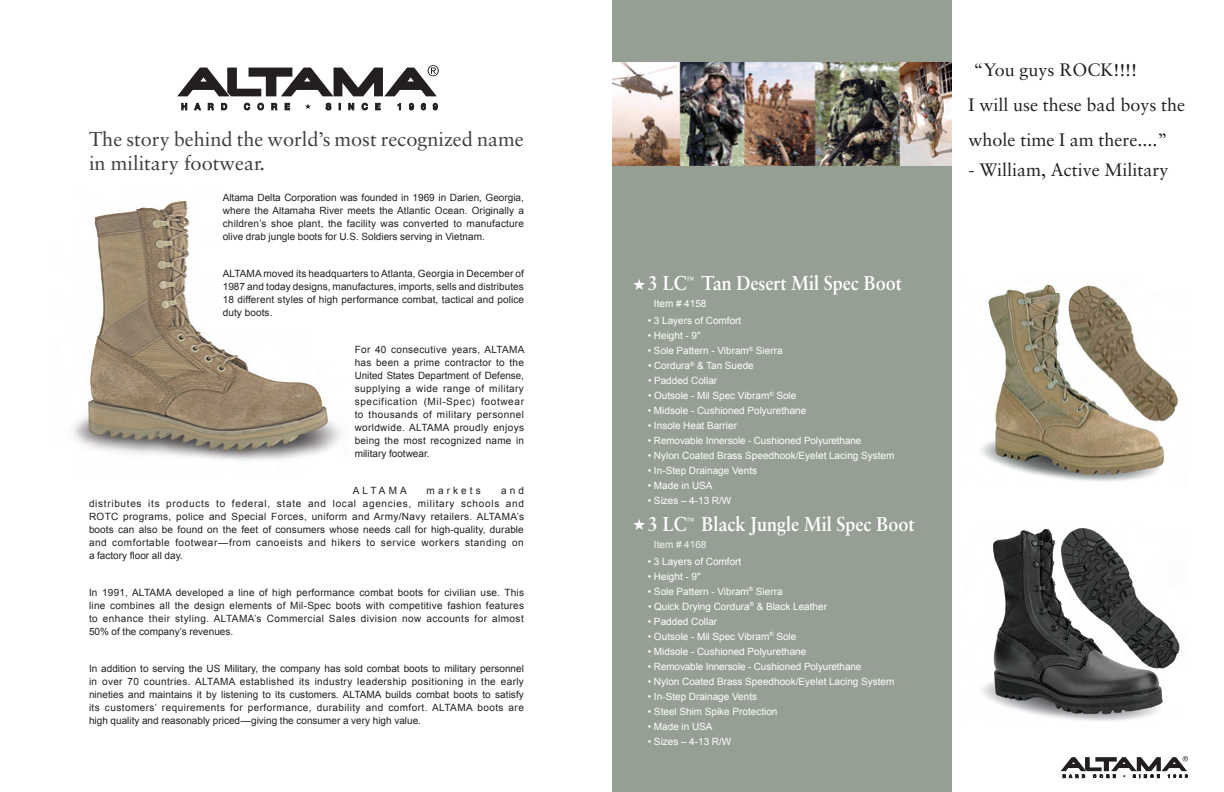
<style>
.page{position:relative;width:1224px;height:792px;background:#fff}
.page>*{position:absolute;margin:0;border:0;box-sizing:border-box;transform-origin:0 0}
.t1{font:20px/24px "Sabon";color:#3e3e3f}
.t2{font:700 20px "Sabon";color:#fff;scale:.9 1}
.t3{font:18px/35px "Sabon";color:#231f20}
.t4{font:10px/13px "Arial";letter-spacing:.01em;color:#231f20;text-align:justify}
.t5{font:10px "Arial";color:#fff}
.t6{font:10px "Arial";color:#f1f3f1}
.t7{font:10px "Arial";letter-spacing:.31em;color:#231f20}
.t8{font:700 9px "Sabon";color:#fff;scale:.8 1}
</style>
<div class="page">
<svg style="left:177px;top:65px;width:262px;height:31px"></svg>
<svg style="left:182px;top:103px;width:5px;height:7px"></svg>
<svg style="left:194px;top:103px;width:7px;height:7px"></svg>
<svg style="left:208px;top:103px;width:6px;height:7px"></svg>
<svg style="left:221px;top:103px;width:6px;height:7px"></svg>
<svg style="left:244px;top:103px;width:6px;height:7px"></svg>
<svg style="left:258px;top:103px;width:6px;height:7px"></svg>
<svg style="left:272px;top:103px;width:5px;height:7px"></svg>
<svg style="left:285px;top:103px;width:5px;height:7px"></svg>
<svg style="left:326px;top:103px;width:5px;height:7px"></svg>
<svg style="left:349px;top:103px;width:5px;height:7px"></svg>
<svg style="left:362px;top:103px;width:6px;height:7px"></svg>
<svg style="left:375px;top:103px;width:5px;height:7px"></svg>
<svg style="left:398px;top:103px;width:3px;height:7px"></svg>
<svg style="left:409px;top:103px;width:5px;height:7px"></svg>
<svg style="left:421px;top:103px;width:5px;height:7px"></svg>
<svg style="left:433px;top:103px;width:5px;height:7px"></svg>
<svg style="left:305px;top:104px;width:6px;height:5px"></svg>
<img style="left:73px;top:199px;width:269px;height:262px">
<div style="left:612px;top:0;width:340px;height:792px;background:#969f94"></div>
<svg style="left:633px;top:279px;width:12px;height:11px"></svg>
<svg style="left:633px;top:519px;width:12px;height:11px"></svg>
<svg style="left:1061px;top:756px;width:127px;height:22px"></svg>
<img style="left:612px;top:62px;width:340px;height:104px">
<img style="left:981px;top:282px;width:197px;height:200px">
<img style="left:982px;top:528px;width:198px;height:193px">
<h1 class="t1" style="left:89px;top:127px;width:436px">The story behind the world’s most recognized name in military footwear.</h1>
<p class="t4" style="left:223px;top:191px;width:303px">Altama Delta Corporation was founded in 1969 in Darien, Georgia, where the Altamaha River meets the Atlantic Ocean. Originally a children’s shoe plant, the facility was converted to manufacture olive drab jungle boots for U.S. Soldiers serving in Vietnam.</p>
<p class="t4" style="left:223px;top:267px;width:303px">ALTAMA moved its headquarters to Atlanta, Georgia in December of 1987 and today designs, manufactures, imports, sells and distributes 18 different styles of high performance combat, tactical and police duty boots.</p>
<p class="t4" style="left:355px;top:343px;width:171px">For 40 consecutive years, ALTAMA has been a prime contractor to the United States Department of Defense, supplying a wide range of military specification (Mil-Spec) footwear to thousands of military personnel worldwide. ALTAMA proudly enjoys being the most recognized name in military footwear.</p>
<p class="t4" style="left:353px;top:484px;width:56px">ALTAMA</p>
<p class="t7" style="left:427px;top:485px;width:56px">markets</p>
<p class="t4" style="left:89px;top:484px;width:437px;text-indent:412px">and distributes its products to federal, state and local agencies, military schools and ROTC programs, police and Special Forces, uniform and Army/Navy retailers. ALTAMA’s boots can also be found on the feet of consumers whose needs call for high-quality, durable and comfortable footwear—from canoeists and hikers to service workers standing on a factory floor all day.</p>
<p class="t4" style="left:89px;top:586px;width:437px">In 1991, ALTAMA developed a line of high performance combat boots for civilian use. This line combines all the design elements of Mil-Spec boots with competitive fashion features to enhance their styling. ALTAMA’s Commercial Sales division now accounts for almost 50% of the company’s revenues.</p>
<p class="t4" style="left:89px;top:662px;width:436px">In addition to serving the US Military, the company has sold combat boots to military personnel in over 70 countries. ALTAMA established its industry leadership positioning in the early nineties and maintains it by listening to its customers. ALTAMA builds combat boots to satisfy its customers’ requirements for performance, durability and comfort. ALTAMA boots are high quality and reasonably priced—giving the consumer a very high value.</p>
<h1 class="t2" style="left:648px;top:271px;width:45px">3 LC</h1>
<p class="t8" style="left:687px;top:275px;width:10px">™</p>
<h1 class="t2" style="left:701px;top:271px;width:224px">Tan Desert Mil Spec Boot</h1>
<p class="t5" style="left:654px;top:298px;width:54px">Item # 4158</p>
<p class="t5" style="left:648px;top:315px;width:95px">• 3 Layers of Comfort</p>
<p class="t5" style="left:648px;top:330px;width:54px">• Height - 9"</p>
<p class="t5" style="left:648px;top:345px;width:136px">• Sole Pattern - Vibram<sup>®</sup> Sierra</p>
<p class="t5" style="left:648px;top:360px;width:107px">• Cordura<sup>®</sup> &amp; Tan Suede</p>
<p class="t5" style="left:648px;top:375px;width:71px">• Padded Collar</p>
<p class="t5" style="left:648px;top:390px;width:150px">• Outsole - Mil Spec Vibram<sup>®</sup> Sole</p>
<p class="t5" style="left:648px;top:405px;width:160px">• Midsole - Cushioned Polyurethane</p>
<p class="t5" style="left:648px;top:420px;width:91px">• Insole Heat Barrier</p>
<p class="t5" style="left:648px;top:435px;width:215px">• Removable Innersole - Cushioned Polyurethane</p>
<p class="t5" style="left:648px;top:450px;width:248px">• Nylon Coated Brass Speedhook/Eyelet Lacing System</p>
<p class="t5" style="left:648px;top:465px;width:111px">• In-Step Drainage Vents</p>
<p class="t5" style="left:648px;top:480px;width:66px">• Made in USA</p>
<p class="t5" style="left:648px;top:495px;width:85px">• Sizes – 4-13 R/W</p>
<h1 class="t2" style="left:648px;top:511px;width:45px">3 LC</h1>
<p class="t8" style="left:687px;top:515px;width:10px">™</p>
<h1 class="t2" style="left:701px;top:511px;width:238px">Black Jungle Mil Spec Boot</h1>
<p class="t6" style="left:654px;top:538px;width:54px">Item # 4168</p>
<p class="t5" style="left:648px;top:555px;width:95px">• 3 Layers of Comfort</p>
<p class="t5" style="left:648px;top:570px;width:54px">• Height - 9"</p>
<p class="t5" style="left:648px;top:585px;width:136px">• Sole Pattern - Vibram<sup>®</sup> Sierra</p>
<p class="t5" style="left:648px;top:600px;width:181px">• Quick Drying Cordura<sup>®</sup> &amp; Black Leather</p>
<p class="t5" style="left:648px;top:615px;width:71px">• Padded Collar</p>
<p class="t5" style="left:648px;top:630px;width:150px">• Outsole - Mil Spec Vibram<sup>®</sup> Sole</p>
<p class="t5" style="left:648px;top:645px;width:160px">• Midsole - Cushioned Polyurethane</p>
<p class="t5" style="left:648px;top:660px;width:215px">• Removable Innersole - Cushioned Polyurethane</p>
<p class="t5" style="left:648px;top:675px;width:248px">• Nylon Coated Brass Speedhook/Eyelet Lacing System</p>
<p class="t5" style="left:648px;top:690px;width:111px">• In-Step Drainage Vents</p>
<p class="t5" style="left:648px;top:705px;width:131px">• Steel Shim Spike Protection</p>
<p class="t5" style="left:648px;top:720px;width:66px">• Made in USA</p>
<p class="t5" style="left:648px;top:735px;width:85px">• Sizes – 4-13 R/W</p>
<h2 class="t3" style="left:969px;top:52px;width:218px">“You guys ROCK!!!!<br>I will use these bad boys the whole time I am there....”</h2>
<h2 class="t3" style="left:969px;top:152px;width:201px">- William, Active Military</h2>
</div>
